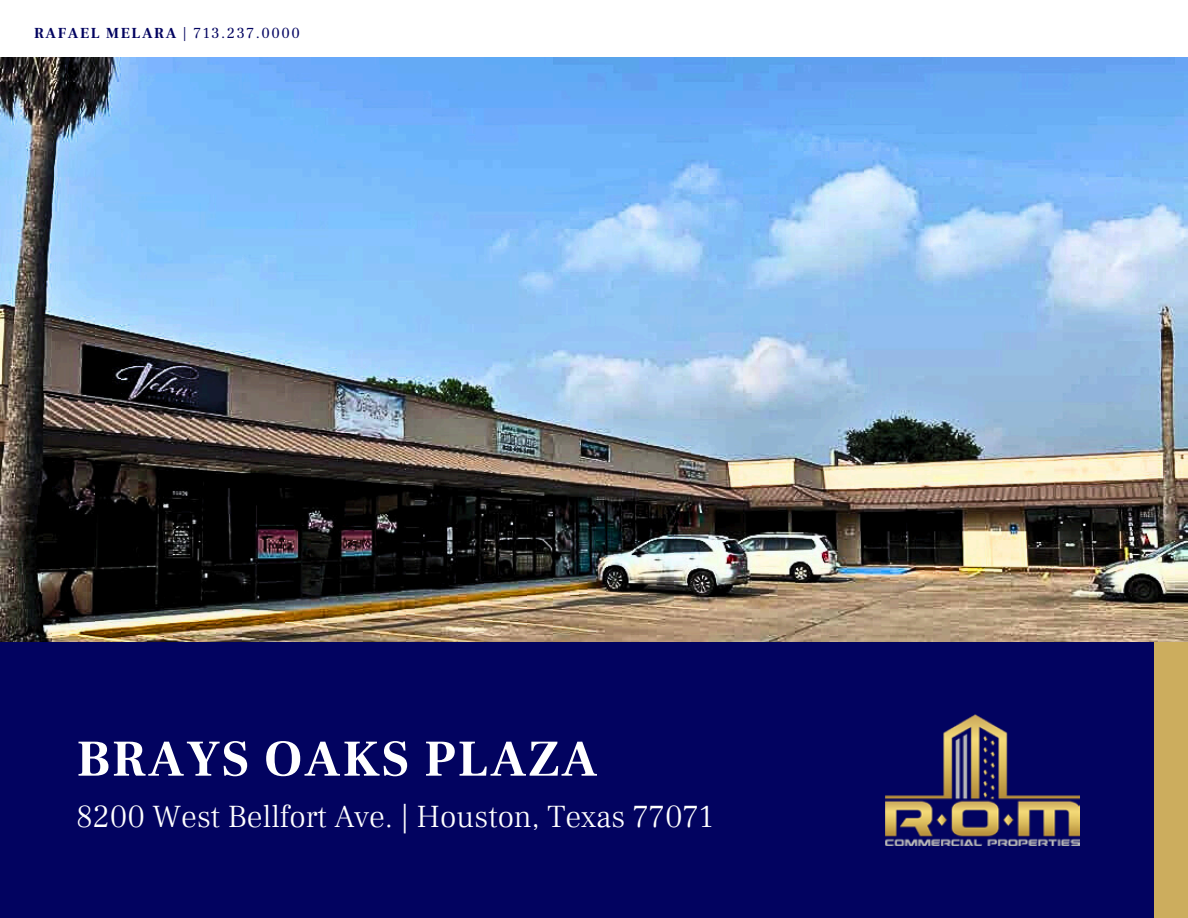
<style>
.page{position:relative;width:1188px;height:918px;background:#fff}
.page>*{position:absolute;margin:0;border:0;box-sizing:border-box;transform-origin:0 0}
.t1{font:700 51.45px "Frank Ruhl Libre";letter-spacing:.035em;color:#fff}
.t2{font:300 31.5px "Frank Ruhl Libre";color:#fff}
.t3{font:15px "Frank Ruhl Libre";letter-spacing:.105em;color:#020360}
.s1{font-weight:700}
</style>
<div class="page">
<img style="left:0;top:58px;width:1188px;height:584px">
<div style="left:0;top:642px;width:1154px;height:276px;background:#020360"></div>
<div style="left:1154px;top:642px;width:34px;height:276px;background:#ccad5e"></div>
<img style="left:885px;top:715px;width:195px;height:130px">
<p class="t3" style="left:34px;top:23px;width:267px"><span class="s1">RAFAEL MELARA</span> | 713.237.0000</p>
<p class="t1" style="left:77px;top:726px;width:523px">BRAYS OAKS PLAZA</p>
<p class="t2" style="left:77px;top:797px;width:638px">8200 West Bellfort Ave. | Houston, Texas 77071</p>
</div>
